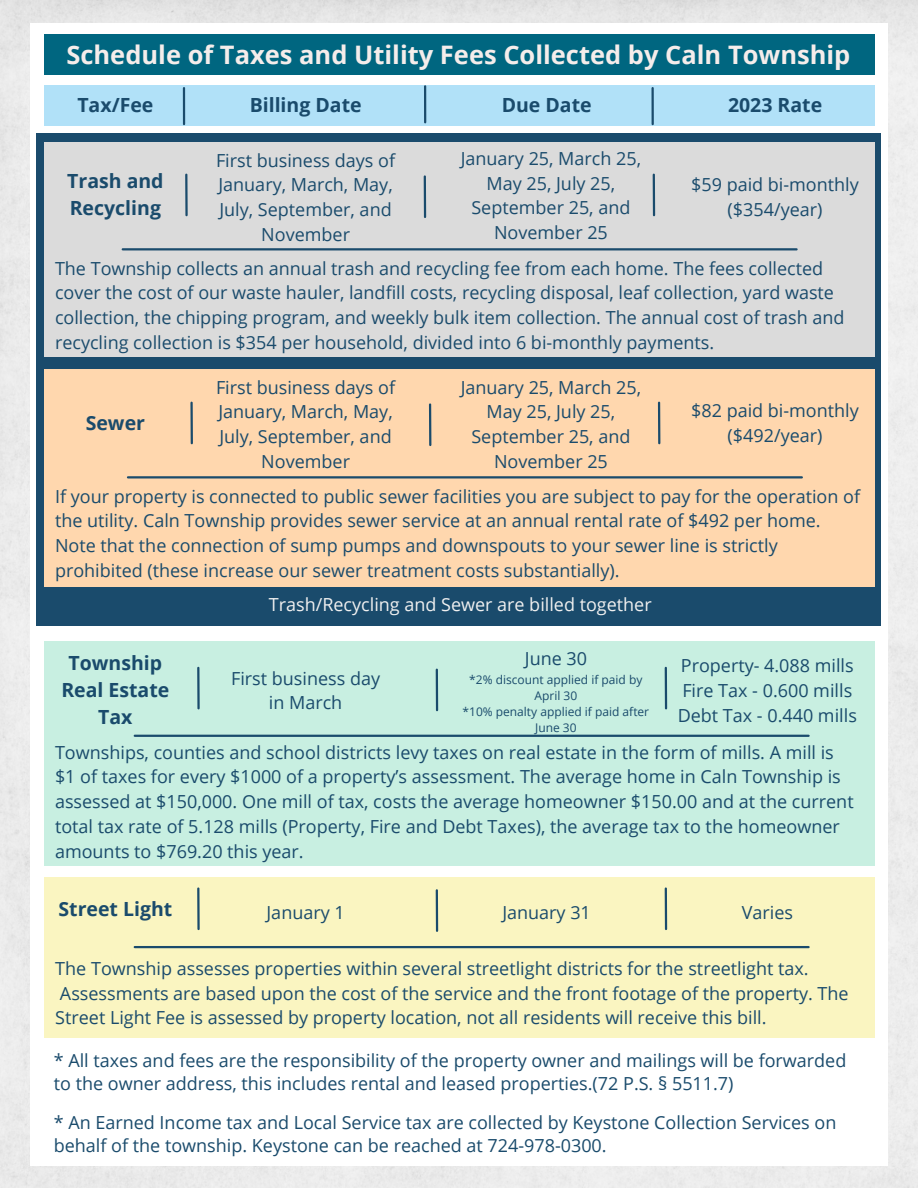
<style>
.page{position:relative;width:918px;height:1188px;background:#fff}
.page>*{position:absolute;margin:0;border:0;box-sizing:border-box;transform-origin:0 0}
.t1{font:700 25.5px "Open Sans";color:#f5edeb}
.t2{font:700 19.5px/27px "Open Sans";color:#1a4b6c}
.t3{font:18px/24.8px "Open Sans";color:#1a4b6c;text-align:center}
.t4{font:18px "Open Sans";color:#f0f0f0}
.t5{font:12px/16px "Open Sans";color:#1a4b6c;text-align:center}
</style>
<div class="page">
<div style="left:36px;top:134px;width:844px;height:492px;background:#1a4b6c"></div>
<div style="left:44px;top:34px;width:830px;height:40px;background:#006680"></div>
<div style="left:44px;top:85px;width:831px;height:40px;background:#b1e1f8"></div>
<div style="left:44px;top:142px;width:831px;height:215px;background:#dbdbdb"></div>
<div style="left:44px;top:369px;width:831px;height:218px;background:#ffd7ae"></div>
<div style="left:44px;top:641px;width:831px;height:225px;background:#c8efe1"></div>
<div style="left:44px;top:877px;width:831px;height:161px;background:#faf5c1"></div>
<hr style="left:185px;top:175px;width:3px;height:40px;background:#1a4b6c">
<hr style="left:123px;top:248px;width:674px;height:2px;background:#1a4b6c">
<hr style="left:424px;top:176px;width:2px;height:41px;background:#1a4b6c">
<hr style="left:653px;top:175px;width:2px;height:40px;background:#1a4b6c">
<hr style="left:190px;top:403px;width:3px;height:40px;background:#1a4b6c">
<hr style="left:128px;top:476px;width:674px;height:2px;background:#1a4b6c">
<hr style="left:429px;top:405px;width:2px;height:40px;background:#1a4b6c">
<hr style="left:658px;top:403px;width:2px;height:40px;background:#1a4b6c">
<hr style="left:424px;top:86px;width:2px;height:36px;background:#1a4b6c">
<hr style="left:652px;top:88px;width:2px;height:36px;background:#1a4b6c">
<hr style="left:183px;top:88px;width:2px;height:36px;background:#1a4b6c">
<hr style="left:197px;top:668px;width:3px;height:40px;background:#1a4b6c">
<hr style="left:135px;top:735px;width:674px;height:2px;background:#1a4b6c">
<hr style="left:436px;top:670px;width:2px;height:40px;background:#1a4b6c">
<hr style="left:665px;top:668px;width:2px;height:40px;background:#1a4b6c">
<hr style="left:197px;top:889px;width:3px;height:40px;background:#1a4b6c">
<hr style="left:135px;top:946px;width:674px;height:2px;background:#1a4b6c">
<hr style="left:436px;top:890px;width:2px;height:41px;background:#1a4b6c">
<hr style="left:665px;top:889px;width:2px;height:40px;background:#1a4b6c">
<h1 class="t1" style="left:66px;top:37px;width:786px">Schedule of Taxes and Utility Fees Collected by Caln Township</h1>
<p class="t2" style="left:77px;top:91px;width:78px">Tax/Fee</p>
<p class="t2" style="left:250px;top:91px;width:113px">Billing Date</p>
<p class="t2" style="left:502px;top:91px;width:91px">Due Date</p>
<p class="t2" style="left:728px;top:91px;width:96px">2023 Rate</p>
<p class="t2" style="left:67px;top:167px;width:98px">Trash and<br>Recycling</p>
<p class="t3" style="left:216px;top:147px;width:181px">First business days of<br>January, March, May,<br>July, September, and<br>November</p>
<p class="t3" style="left:461px;top:145px;width:182px">January 25, March 25,<br>May 25, July 25,<br>September 25, and<br>November 25</p>
<p class="t3" style="left:691px;top:172px;width:169px">$59 paid bi-monthly ($354/year)</p>
<p class="t3" style="left:55px;top:255px;width:791px;text-align:left">The Township collects an annual trash and recycling fee from each home. The fees collected cover the cost of our waste hauler, landfill costs, recycling disposal, leaf collection, yard waste collection, the chipping program, and weekly bulk item collection. The annual cost of trash and recycling collection is $354 per household, divided into 6 bi-monthly payments.</p>
<p class="t2" style="left:86px;top:409px;width:61px">Sewer</p>
<p class="t3" style="left:216px;top:374px;width:181px">First business days of<br>January, March, May,<br>July, September, and<br>November</p>
<p class="t3" style="left:461px;top:374px;width:182px">January 25, March 25,<br>May 25, July 25,<br>September 25, and<br>November 25</p>
<p class="t3" style="left:691px;top:398px;width:169px">$82 paid bi-monthly ($492/year)</p>
<p class="t3" style="left:55px;top:483px;width:807px;text-align:left">If your property is connected to public sewer facilities you are subject to pay for the operation of the utility. Caln Township provides sewer service at an annual rental rate of $492 per home.<br>Note that the connection of sump pumps and downspouts to your sewer line is strictly prohibited (these increase our sewer treatment costs substantially).</p>
<p class="t4" style="left:269px;top:592px;width:384px">Trash/Recycling and Sewer are billed together</p>
<p class="t3" style="left:525px;top:645px;width:64px">June 30</p>
<p class="t5" style="left:463px;top:671px;width:188px">*2% discount applied if paid by<br>April 30<br>*10% penalty applied if paid after<br>June 30</p>
<p class="t2" style="left:61px;top:649px;width:109px;text-align:center">Township<br>Real Estate<br>Tax</p>
<p class="t3" style="left:678px;top:653px;width:181px;text-align:left">Property- 4.088 mills<br>Fire Tax - 0.600 mills<br>Debt Tax - 0.440 mills</p>
<p class="t3" style="left:55px;top:739px;width:800px;text-align:left">Townships, counties and school districts levy taxes on real estate in the form of mills. A mill is $1 of taxes for every $1000 of a property’s assessment. The average home in Caln Township is assessed at $150,000. One mill of tax, costs the average homeowner $150.00 and at the current total tax rate of 5.128 mills (Property, Fire and Debt Taxes), the average tax to the homeowner amounts to $769.20 this year.</p>
<p class="t2" style="left:58px;top:895px;width:115px">Street Light</p>
<p class="t3" style="left:267px;top:900px;width:80px">January 1</p>
<p class="t3" style="left:502px;top:900px;width:90px">January 31</p>
<p class="t3" style="left:742px;top:900px;width:53px">Varies</p>
<p class="t3" style="left:55px;top:956px;width:795px;text-align:left">The Township assesses properties within several streetlight districts for the streetlight tax.<br>Assessments are based upon the cost of the service and the front footage of the property. The<br>Street Light Fee is assessed by property location, not all residents will receive this bill.</p>
<p class="t3" style="left:54px;top:1049px;width:794px;line-height:22.5px;text-align:left">* All taxes and fees are the responsibility of the property owner and mailings will be forwarded to the owner address, this includes rental and leased properties.(72 P.S. § 5511.7)</p>
<p class="t3" style="left:54px;top:1111px;width:784px;line-height:22.5px;text-align:left">* An Earned Income tax and Local Service tax are collected by Keystone Collection Services on behalf of the township. Keystone can be reached at 724-978-0300.</p>
<p class="t3" style="left:231px;top:665px;width:150px">First business day in March</p>
</div>
